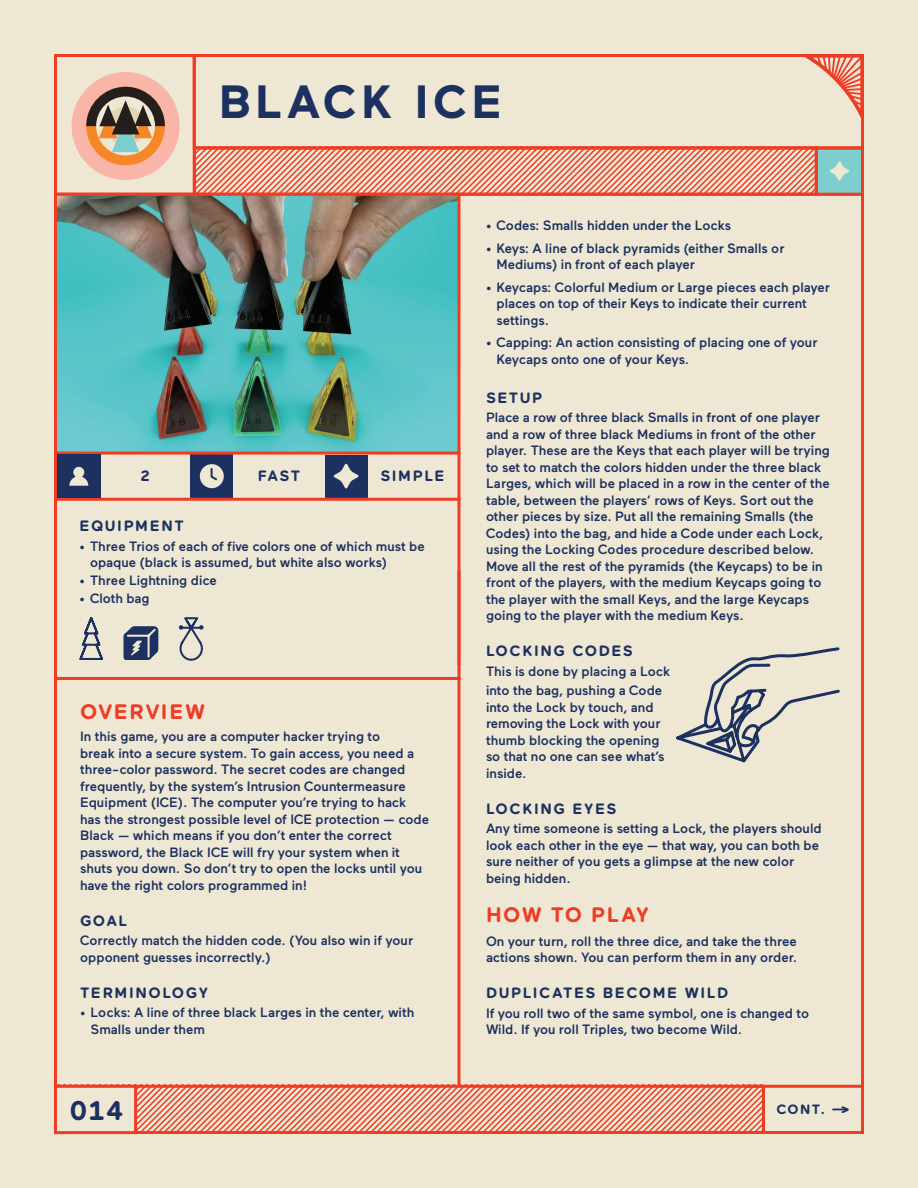
<style>
.page{position:relative;width:918px;height:1188px;background:#eee7d4}
.page>*{position:absolute;margin:0;border:0;box-sizing:border-box;transform-origin:0 0}
.t1{font:700 46.5px "Maax";letter-spacing:.1em;color:#1c3160}
.t2{font:700 27px "Maax Rounded";color:#1c3160}
.t3{font:700 21px "Maax Rounded";letter-spacing:.075em;color:#ef3c24}
.Body_Copy{font:700 15px "Maax Rounded";letter-spacing:.1em;color:#1c3160}
.Body_Copy-2{font:500 13.5px/16.5px "Maax";color:#1c3160}
.t4{font:700 13.5px "Maax Rounded";color:#1c3160}
</style>
<div class="page">
<div style="left:325px;top:455px;width:43px;height:43px;background:#1c3160"></div>
<svg style="left:333px;top:463px;width:26px;height:26px"></svg>
<div style="left:190px;top:455px;width:43px;height:43px;background:#1c3160"></div>
<div style="left:200px;top:464px;width:24px;height:24px;background:#eee7d4;border-radius:50%"></div>
<svg style="left:211px;top:468px;width:6px;height:12px"></svg>
<svg style="left:72px;top:72px;width:108px;height:108px"></svg>
<img style="left:57px;top:196px;width:401px;height:256px">
<hr style="left:55px;top:452px;width:405px;height:3px;background:#ef3c24">
<hr style="left:55px;top:498px;width:405px;height:3px;background:#ef3c24">
<hr style="left:56px;top:677px;width:405px;height:3px;background:#ef3c24">
<svg style="left:79px;top:617px;width:24px;height:43px"></svg>
<hr style="left:458px;top:195px;width:2px;height:470px;background:#ef3c24">
<hr style="left:458px;top:571px;width:2px;height:515px;background:#ef3c24">
<svg style="left:137px;top:1089px;width:624px;height:41px"></svg>
<div style="left:54px;top:1085px;width:711px;height:49px;border:3px solid #ef3c24"></div>
<hr style="left:744px;top:1085px;width:119px;height:3px;background:#ef3c24">
<svg style="left:123px;top:626px;width:36px;height:34px"></svg>
<svg style="left:179px;top:617px;width:25px;height:44px"></svg>
<svg style="left:676px;top:647px;width:164px;height:116px"></svg>
<div style="left:818px;top:149px;width:43px;height:44px;background:#7ecece"></div>
<svg style="left:830px;top:161px;width:19px;height:20px"></svg>
<div style="left:193px;top:54px;width:671px;height:95px;border:3px solid #ef3c24"></div>
<svg style="left:801px;top:54px;width:63px;height:78px"></svg>
<svg style="left:197px;top:151px;width:617px;height:41px"></svg>
<div style="left:193px;top:147px;width:625px;height:49px;border:3px solid #ef3c24"></div>
<div style="left:54px;top:54px;width:142px;height:142px;border:3px solid #ef3c24"></div>
<div style="left:815px;top:147px;width:49px;height:49px;border:3px solid #ef3c24"></div>
<div style="left:54px;top:1085px;width:83px;height:49px;background:#eee7d4;border:3px solid #ef3c24"></div>
<div style="left:57px;top:455px;width:43px;height:43px;background:#1c3160"></div>
<svg style="left:69px;top:467px;width:19px;height:19px"></svg>
<p class="t1" style="left:219px;top:77px;width:284px">BLACK ICE</p>
<p class="Body_Copy" style="left:141px;top:467px;width:11px">2</p>
<p class="Body_Copy" style="left:258px;top:467px;width:44px">FAST</p>
<p class="Body_Copy" style="left:380px;top:467px;width:66px">SIMPLE</p>
<p class="Body_Copy" style="left:80px;top:517px;width:106px">EQUIPMENT</p>
<p class="Body_Copy-2" style="left:90px;top:538px;width:336px;text-indent:-10px">• Three Trios of each of five colors one of which must be opaque (black is assumed, but white also works)</p>
<p class="Body_Copy-2" style="left:80px;top:572px;width:139px">• Three Lightning dice</p>
<p class="Body_Copy-2" style="left:80px;top:590px;width:72px">• Cloth bag</p>
<p class="t3" style="left:80px;top:699px;width:127px">OVERVIEW</p>
<p class="Body_Copy-2" style="left:80px;top:728px;width:350px">In this game, you are a computer hacker trying to<br>break into a secure system. To gain access, you need a three-color password. The secret codes are changed frequently, by the system’s Intrusion Countermeasure Equipment (ICE). The computer you’re trying to hack has the strongest possible level of ICE protection — code Black — which means if you don’t enter the correct password, the Black ICE will fry your system when it shuts you down. So don’t try to open the locks until you have the right colors programmed in!</p>
<p class="Body_Copy" style="left:80px;top:911px;width:49px">GOAL</p>
<p class="Body_Copy-2" style="left:80px;top:932px;width:335px">Correctly match the hidden code. (You also win if your opponent guesses incorrectly.)</p>
<p class="Body_Copy" style="left:80px;top:983px;width:130px">TERMINOLOGY</p>
<p class="Body_Copy-2" style="left:91px;top:1004px;width:325px;text-indent:-10px">• Locks: A line of three black Larges in the center, with<br>Smalls under them</p>
<p class="Body_Copy-2" style="left:486px;top:218px;width:247px">• Codes: Smalls hidden under the Locks</p>
<p class="Body_Copy-2" style="left:496px;top:240px;width:289px;text-indent:-10px">• Keys: A line of black pyramids (either Smalls or<br>Mediums) in front of each player</p>
<p class="Body_Copy-2" style="left:496px;top:279px;width:335px;text-indent:-10px">• Keycaps: Colorful Medium or Large pieces each player places on top of their Keys to indicate their current settings.</p>
<p class="Body_Copy-2" style="left:496px;top:335px;width:323px;text-indent:-10px">• Capping: An action consisting of placing one of your<br>Keycaps onto one of your Keys.</p>
<p class="Body_Copy" style="left:486px;top:389px;width:58px">SETUP</p>
<p class="Body_Copy-2" style="left:486px;top:410px;width:346px">Place a row of three black Smalls in front of one player and a row of three black Mediums in front of the other player. These are the Keys that each player will be trying to set to match the colors hidden under the three black Larges, which will be placed in a row in the center of the table, between the players’ rows of Keys. Sort out the other pieces by size. Put all the remaining Smalls (the Codes) into the bag, and hide a Code under each Lock, using the Locking Codes procedure described below.<br>Move all the rest of the pyramids (the Keycaps) to be in front of the players, with the medium Keycaps going to the player with the small Keys, and the large Keycaps going to the player with the medium Keys.</p>
<p class="Body_Copy" style="left:486px;top:642px;width:148px">LOCKING CODES</p>
<p class="Body_Copy-2" style="left:486px;top:662px;width:186px;line-height:19.5px">This is done by placing a Lock into the bag, pushing a Code</p>
<p class="Body_Copy-2" style="left:486px;top:699px;width:180px">into the Lock by touch, and removing the Lock with your thumb blocking the opening so that no one can see what’s inside.</p>
<p class="Body_Copy" style="left:486px;top:800px;width:132px">LOCKING EYES</p>
<p class="Body_Copy-2" style="left:486px;top:821px;width:337px">Any time someone is setting a Lock, the players should look each other in the eye — that way, you can both be sure neither of you gets a glimpse at the new color being hidden.</p>
<p class="t3" style="left:486px;top:902px;width:165px">HOW TO PLAY</p>
<p class="Body_Copy-2" style="left:486px;top:933px;width:313px">On your turn, roll the three dice, and take the three actions shown. You can perform them in any order.</p>
<p class="Body_Copy" style="left:486px;top:984px;width:244px">DUPLICATES BECOME WILD</p>
<p class="Body_Copy-2" style="left:486px;top:1005px;width:325px">If you roll two of the same symbol, one is changed to<br>Wild. If you roll Triples, two become Wild.</p>
<p class="t2" style="left:69px;top:1094px;width:56px">014</p>
<p class="t4" style="left:776px;top:1101px;width:75px">CONT. ---&gt;</p>
</div>
